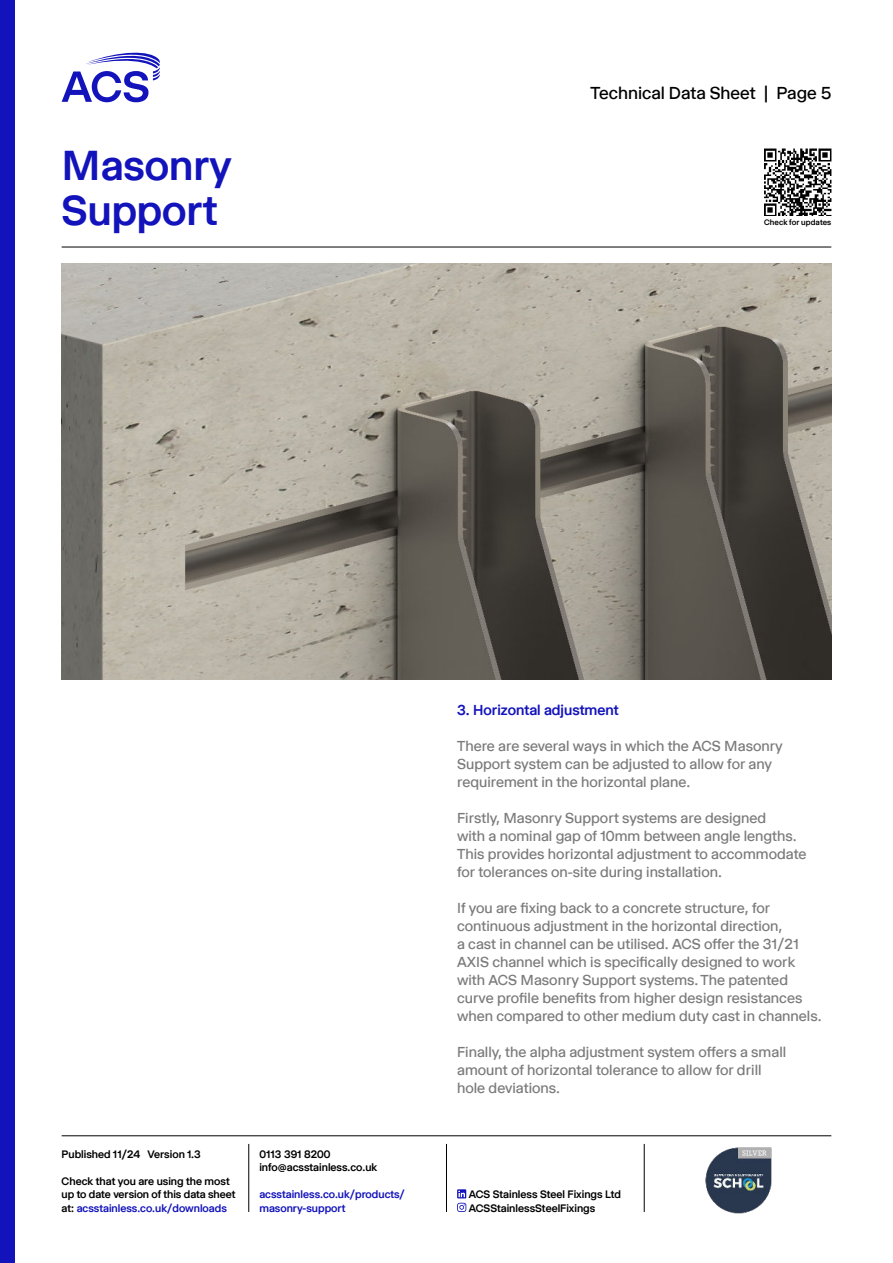
<style>
.page{position:relative;width:893px;height:1263px;background:#fff}
.page>*{position:absolute;margin:0;border:0;box-sizing:border-box;transform-origin:0 0}
.t1{font:500 43.5px/45px "Selecta";color:#1313bc}
.t2{font:18px "Selecta";color:#000}
.t3{font:15px/18px "Selecta";color:#7c7b7b}
.t4{font:500 15px "Selecta";color:#1313bc}
.t5{font:500 11.25px/13.5px "Selecta";color:#000}
.t6{font:500 11.25px/13.5px "Selecta";color:#1313bc}
.t7{font:500 8.25px "Selecta";letter-spacing:.01em;color:#000}
.s1{color:#1313bc}
</style>
<div class="page">
<hr style="left:62px;top:247px;width:769px;height:1px;background:#000">
<div style="left:0;top:0;width:15px;height:1263px;background:#1313bc"></div>
<svg style="left:457px;top:1189px;width:9px;height:9px"></svg>
<svg style="left:458px;top:1190px;width:7px;height:7px"></svg>
<svg style="left:457px;top:1203px;width:9px;height:9px"></svg>
<hr style="left:62px;top:1135px;width:769px;height:1px;background:#000">
<hr style="left:248px;top:1144px;width:1px;height:68px;background:#000">
<hr style="left:446px;top:1144px;width:1px;height:68px;background:#000">
<hr style="left:644px;top:1144px;width:1px;height:68px;background:#000">
<img style="left:705px;top:1147px;width:66px;height:66px">
<img style="left:764px;top:149px;width:67px;height:67px">
<svg style="left:62px;top:52px;width:98px;height:50px"></svg>
<img style="left:62px;top:264px;width:769px;height:416px">
<h1 class="t1" style="left:62px;top:145px;width:172px">Masonry<br>Support</h1>
<p class="t2" style="left:590px;top:86px;width:242px">Technical Data Sheet | Page 5</p>
<p class="t7" style="left:764px;top:219px;width:69px">Check for updates</p>
<p class="t5" style="left:62px;top:1148px;width:141px">Published 11/24 Version 1.3</p>
<p class="t5" style="left:62px;top:1175px;width:175px">Check that you are using the most up to date version of this data sheet at: <span class="s1">acsstainless.co.uk/downloads</span></p>
<p class="t5" style="left:259px;top:1148px;width:120px">0113 391 8200 info@acsstainless.co.uk</p>
<p class="t6" style="left:259px;top:1188px;width:147px">acsstainless.co.uk/products/ masonry-support</p>
<p class="t4" style="left:457px;top:704px;width:163px">3. Horizontal adjustment</p>
<p class="t3" style="left:457px;top:738px;width:327px">There are several ways in which the ACS Masonry<br>Support system can be adjusted to allow for any requirement in the horizontal plane.</p>
<p class="t3" style="left:457px;top:810px;width:351px">Firstly, Masonry Support systems are designed<br>with a nominal gap of 10mm between angle lengths.<br>This provides horizontal adjustment to accommodate for tolerances on-site during installation.</p>
<p class="t3" style="left:457px;top:897px;width:366px">If you are fixing back to a concrete structure, for continuous adjustment in the horizontal direction,<br>a cast in channel can be utilised. ACS offer the 31/21<br>AXIS channel which is specifically designed to work with ACS Masonry Support systems. The patented curve profile benefits from higher design resistances when compared to other medium duty cast in channels.</p>
<p class="t3" style="left:457px;top:1041px;width:331px">Finally, the alpha adjustment system offers a small amount of horizontal tolerance to allow for drill hole deviations.</p>
<p class="t5" style="left:469px;top:1189px;width:154px">ACS Stainless Steel Fixings Ltd<br>ACSStainlessSteelFixings</p>
</div>
